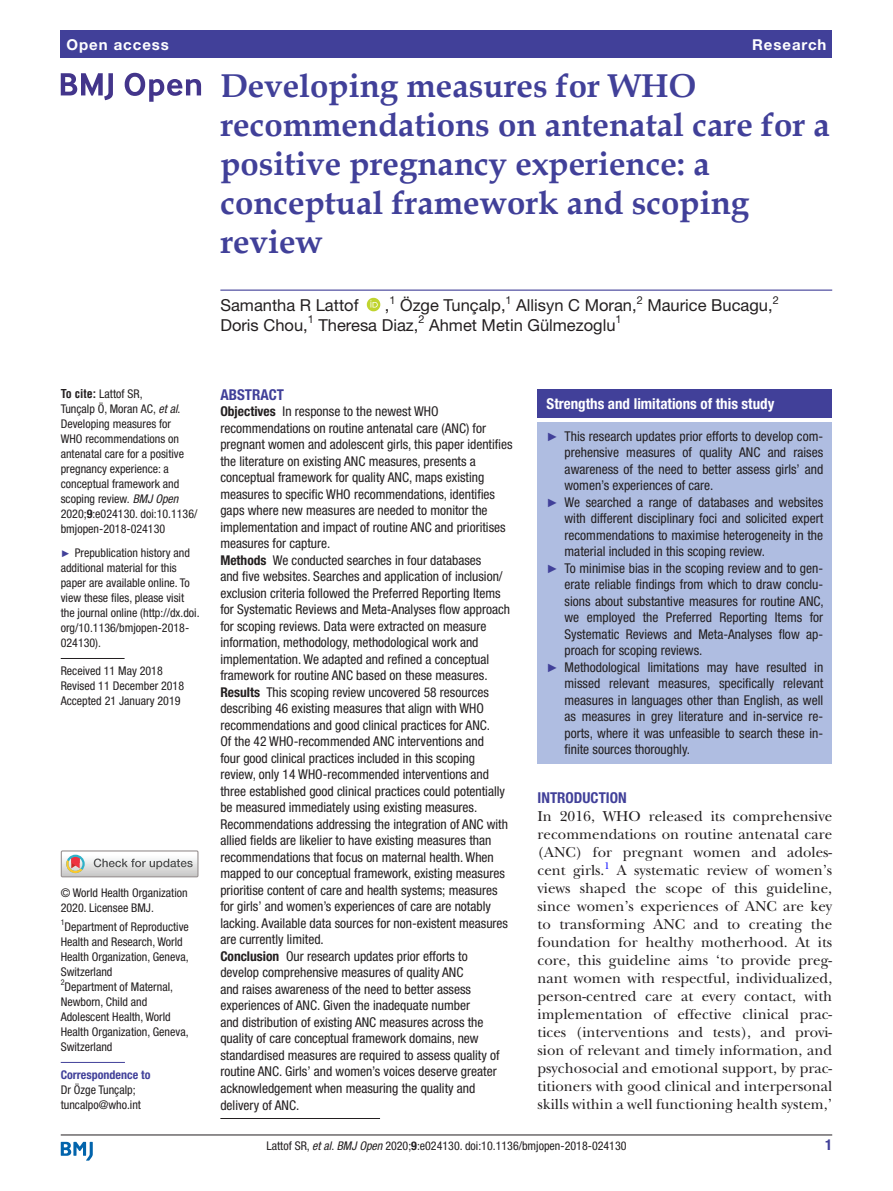
<style>
.page{position:relative;width:893px;height:1191px;background:#fff}
.page>*{position:absolute;margin:0;border:0;box-sizing:border-box;transform-origin:0 0}
.t1{font:700 33px/39px "Book Antiqua";color:#414099}
.t2{font:16.5px "Helvetica Neue LT Std";color:#231f20}
.t3{font:15px/18px "New Baskerville";color:#231f20;text-align:justify}
.t4{font:700 condensed 15px "Helvetica Neue LT Std";color:#fff}
.t5{font:700 condensed 15px "Helvetica Neue LT Std";color:#414099}
.t6{font:700 15px "Helvetica Neue LT Std";letter-spacing:.065em;color:#fff}
.t7{font:condensed 13.5px/16.5px "Helvetica Neue LT Std";color:#231f20}
.t8{font:condensed 12px/15px "Helvetica Neue LT Std";color:#231f20}
.t9{font:700 condensed 12px "Helvetica Neue LT Std";color:#414099}
.t10{font:10.95px "Helvetica Neue LT Std";color:#231f20}
.t11{font:9.9px "New Baskerville";color:#00f}
.t12{font:condensed 7.95px "Helvetica Neue LT Std";color:#231f20}
.s1{font-family:"Helvetica LT Std";font-weight:700}
.s2{font-style:italic}
.s3{font-weight:700}
.s4{font-family:"Arial";font-stretch:normal;font-size:9.75px;color:#414099}
.s5{font-family:"Arial";font-stretch:normal;font-size:12px;color:#414099}
</style>
<div class="page">
<hr style="left:61px;top:1134px;width:771px;height:1px;background:#231f20">
<svg style="left:61px;top:1141px;width:32px;height:19px"></svg>
<div style="left:61px;top:31px;width:771px;height:27px;background:#414099"></div>
<hr style="left:220px;top:289px;width:612px;height:2px;background:#414099">
<svg style="left:367px;top:298px;width:13px;height:13px"></svg>
<hr style="left:61px;top:658px;width:64px;height:1px;background:#231f20">
<hr style="left:61px;top:1062px;width:64px;height:1px;background:#414099">
<svg style="left:61px;top:73px;width:52px;height:27px"></svg>
<svg style="left:125px;top:73px;width:76px;height:29px"></svg>
<div style="left:61px;top:850px;width:138px;height:27px;border:1px solid #969090"></div>
<svg style="left:61px;top:851px;width:137px;height:26px"></svg>
<hr style="left:220px;top:1118px;width:160px;height:1px;background:#231f20">
<div style="left:538px;top:389px;width:294px;height:29px;background:#414099"></div>
<div style="left:538px;top:422px;width:294px;height:341px;background:#afbde1"></div>
<p class="t6" style="left:66px;top:35px;width:104px">Open access</p>
<p class="t6" style="left:752px;top:35px;width:76px">Research</p>
<h1 class="t1" style="left:220px;top:66px;width:611px">Developing measures for WHO recommendations on antenatal care for a positive pregnancy experience: a conceptual framework and scoping review</h1>
<p class="t10" style="left:389px;top:293px;width:8px">1</p>
<p class="t2" style="left:400px;top:296px;width:107px">Özge Tunçalp,</p>
<p class="t10" style="left:506px;top:293px;width:8px">1</p>
<p class="t2" style="left:516px;top:296px;width:122px">Allisyn C Moran,</p>
<p class="t10" style="left:637px;top:293px;width:8px">2</p>
<p class="t2" style="left:647px;top:296px;width:127px">Maurice Bucagu,</p>
<p class="t10" style="left:773px;top:293px;width:8px">2</p>
<p class="t2" style="left:220px;top:296px;width:140px">Samantha R Lattof</p>
<p class="t2" style="left:385px;top:296px;width:6px">,</p>
<p class="t2" style="left:220px;top:315px;width:89px">Doris Chou,</p>
<p class="t10" style="left:308px;top:313px;width:8px">1</p>
<p class="t2" style="left:318px;top:315px;width:101px">Theresa Diaz,</p>
<p class="t10" style="left:418px;top:313px;width:8px">2</p>
<p class="t2" style="left:429px;top:315px;width:188px">Ahmet Metin Gülmezoglu</p>
<p class="t10" style="left:615px;top:313px;width:8px">1</p>
<p class="t8" style="left:61px;top:386px;width:138px"><span class="s1">To cite:</span> Lattof SR,<br>Tunçalp Ö, Moran AC, <span class="s2">et al</span>.<br>Developing measures for<br>WHO recommendations on antenatal care for a positive pregnancy experience: a conceptual framework and scoping review. <span class="s2">BMJ Open<br></span>2020;<span class="s3">9</span>:e024130. doi:10.1136/ bmjopen-2018-024130</p>
<p class="t8" style="left:61px;top:545px;width:140px"><span class="s4">►</span> Prepublication history and additional material for this paper are available online. To view these files, please visit the journal online (http://dx.doi. org/10.1136/bmjopen-2018-<br>024130).</p>
<p class="t8" style="left:61px;top:663px;width:125px">Received 11 May 2018<br>Revised 11 December 2018<br>Accepted 21 January 2019</p>
<p class="t8" style="left:61px;top:885px;width:129px;line-height:14.4px">© World Health Organization<br>2020. Licensee BMJ.</p>
<p class="t12" style="left:61px;top:918px;width:5px">1</p>
<p class="t8" style="left:61px;top:919px;width:130px;text-indent:4px">Department of Reproductive<br>Health and Research, World<br>Health Organization, Geneva,<br>Switzerland</p>
<p class="t12" style="left:61px;top:978px;width:5px">2</p>
<p class="t8" style="left:61px;top:979px;width:129px;text-indent:4px">Department of Maternal,<br>Newborn, Child and<br>Adolescent Health, World<br>Health Organization, Geneva,<br>Switzerland</p>
<p class="t9" style="left:61px;top:1067px;width:91px">Correspondence to</p>
<p class="t8" style="left:61px;top:1082px;width:82px">Dr Özge Tunçalp; tuncalpo@who.int</p>
<p class="t5" style="left:220px;top:385px;width:65px">Abstract</p>
<p class="t7" style="left:220px;top:403px;width:294px"><span class="s3">Objectives</span> In response to the newest WHO recommendations on routine antenatal care (ANC) for pregnant women and adolescent girls, this paper identifies the literature on existing ANC measures, presents a conceptual framework for quality ANC, maps existing measures to specific WHO recommendations, identifies gaps where new measures are needed to monitor the implementation and impact of routine ANC and prioritises measures for capture.<br><span class="s3">Methods</span> We conducted searches in four databases<br>and five websites. Searches and application of inclusion/ exclusion criteria followed the Preferred Reporting Items for Systematic Reviews and Meta-Analyses flow approach for scoping reviews. Data were extracted on measure information, methodology, methodological work and implementation. We adapted and refined a conceptual framework for routine ANC based on these measures.<br><span class="s3">Results</span> This scoping review uncovered 58 resources describing 46 existing measures that align with WHO recommendations and good clinical practices for ANC.<br>Of the 42 WHO-recommended ANC interventions and<br>four good clinical practices included in this scoping review, only 14 WHO-recommended interventions and three established good clinical practices could potentially be measured immediately using existing measures.<br>Recommendations addressing the integration of ANC with allied fields are likelier to have existing measures than recommendations that focus on maternal health. When mapped to our conceptual framework, existing measures prioritise content of care and health systems; measures for girls’ and women’s experiences of care are notably lacking. Available data sources for non-existent measures are currently limited.<br><span class="s3">Conclusion</span> Our research updates prior efforts to<br>develop comprehensive measures of quality ANC<br>and raises awareness of the need to better assess experiences of ANC. Given the inadequate number<br>and distribution of existing ANC measures across the quality of care conceptual framework domains, new standardised measures are required to assess quality of routine ANC. Girls’ and women’s voices deserve greater acknowledgement when measuring the quality and delivery of ANC.</p>
<p class="t4" style="left:547px;top:394px;width:229px">Strengths and limitations of this study</p>
<p class="t7" style="left:547px;top:427px;width:278px"><span class="s5">►</span> This research updates prior efforts to develop com-</p>
<p class="t7" style="left:565px;top:444px;width:260px">prehensive measures of quality ANC and raises</p>
<p class="t7" style="left:565px;top:460px;width:260px">awareness of the need to better assess girls’ and</p>
<p class="t7" style="left:565px;top:477px;width:150px">women’s experiences of care.</p>
<p class="t7" style="left:547px;top:493px;width:278px"><span class="s5">►</span> We searched a range of databases and websites</p>
<p class="t7" style="left:565px;top:510px;width:260px">with different disciplinary foci and solicited expert</p>
<p class="t7" style="left:565px;top:526px;width:260px">recommendations to maximise heterogeneity in the</p>
<p class="t7" style="left:565px;top:543px;width:202px">material included in this scoping review.</p>
<p class="t7" style="left:547px;top:559px;width:278px"><span class="s5">►</span> To minimise bias in the scoping review and to gen-</p>
<p class="t7" style="left:565px;top:576px;width:260px">erate reliable findings from which to draw conclu-</p>
<p class="t7" style="left:565px;top:592px;width:261px">sions about substantive measures for routine ANC,</p>
<p class="t7" style="left:565px;top:609px;width:260px">we employed the Preferred Reporting Items for</p>
<p class="t7" style="left:565px;top:625px;width:260px">Systematic Reviews and Meta-Analyses flow ap-</p>
<p class="t7" style="left:565px;top:642px;width:139px">proach for scoping reviews.</p>
<p class="t7" style="left:547px;top:658px;width:278px"><span class="s5">►</span> Methodological limitations may have resulted in</p>
<p class="t7" style="left:565px;top:675px;width:260px">missed relevant measures, specifically relevant</p>
<p class="t7" style="left:565px;top:691px;width:260px">measures in languages other than English, as well</p>
<p class="t7" style="left:565px;top:708px;width:260px">as measures in grey literature and in-service re-</p>
<p class="t7" style="left:565px;top:724px;width:260px">ports, where it was unfeasible to search these in-</p>
<p class="t7" style="left:565px;top:741px;width:127px">finite sources thoroughly.</p>
<p class="t5" style="left:538px;top:789px;width:91px">Introduction</p>
<p class="t3" style="left:538px;top:807px;width:296px">In 2016, WHO released its comprehensive recommendations on routine antenatal care (ANC) for pregnant women and adoles&shy;cent girls.</p>
<p class="t11" style="left:604px;top:859px;width:7px">1</p>
<p class="t3" style="left:538px;top:861px;width:296px;text-indent:79px">A systematic review of women’s views shaped the scope of this guideline, since women’s experiences of ANC are key to transforming ANC and to creating the foundation for healthy motherhood. At its core, this guideline aims ‘to provide preg&shy;nant women with respectful, individualized, person-centred care at every contact, with implementation of effective clinical prac&shy;tices (interventions and tests), and provi&shy;sion of relevant and timely information, and psychosocial and emotional support, by prac&shy;titioners with good clinical and interpersonal skills within a well functioning health system,’</p>
<p class="t8" style="left:266px;top:1137px;width:362px">Lattof SR, <span class="s2">et al</span>. <span class="s2">BMJ Open</span> 2020;<span class="s3">9</span>:e024130. doi:10.1136/bmjopen-2018-024130</p>
<p class="t5" style="left:825px;top:1135px;width:9px">1</p>
</div>
